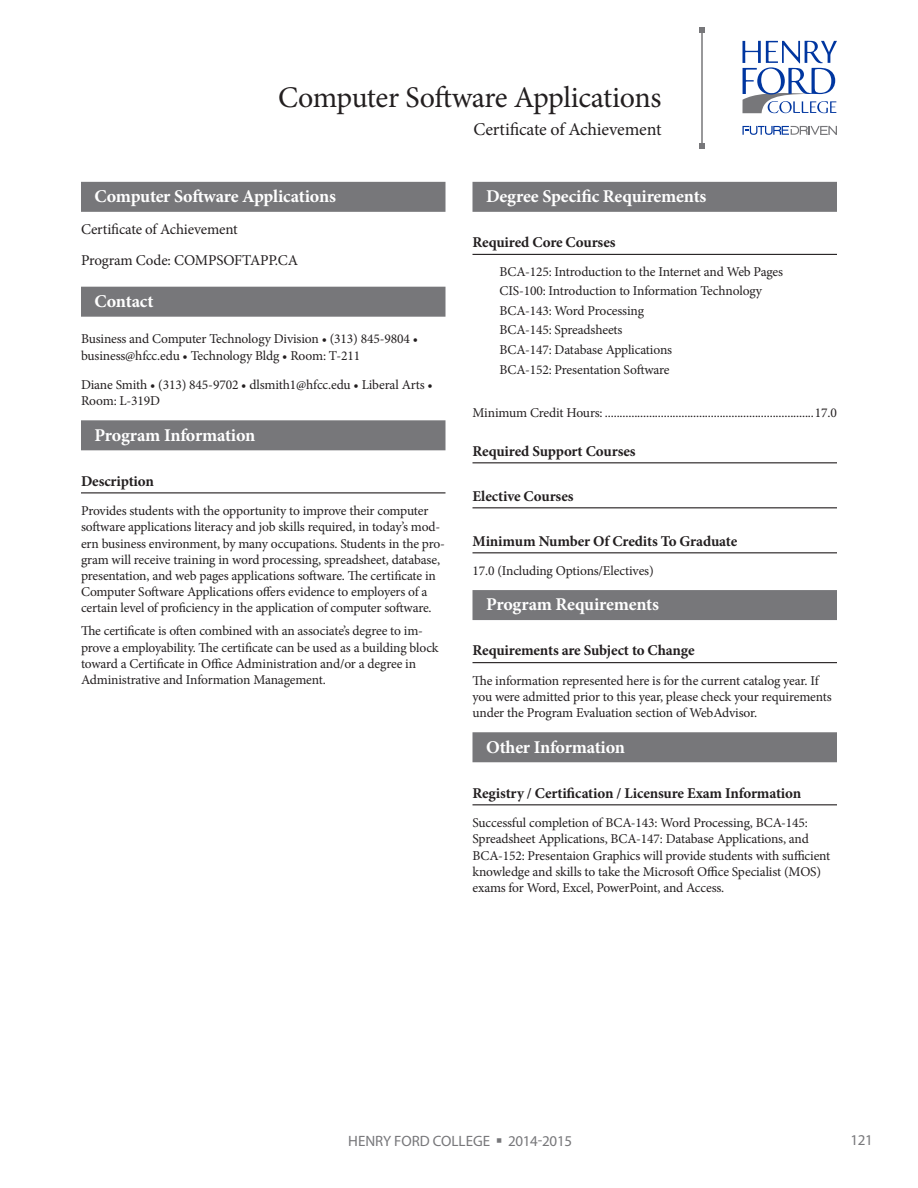
<style>
.page{position:relative;width:918px;height:1188px;background:#fff}
.page>*{position:absolute;margin:0;border:0;box-sizing:border-box;transform-origin:0 0}
.Page_Title_FR{font:30px "Minion Pro";letter-spacing:-.02em;color:#231f20}
.suhead_gray{font:700 18px "Minion Pro";letter-spacing:-.015em;color:#fff}
.Page_Title_FR_Degree{font:18px "Minion Pro";letter-spacing:-.01em;color:#231f20}
.suhead_bold_underlin{font:700 15px "Minion Pro";letter-spacing:-.01em;color:#231f20}
.text_degree-type{font:15px "Minion Pro";letter-spacing:-.01em;color:#231f20}
.t1{font:15px "Myriad Pro";color:#77777a}
.text_contact_person{font:13.5px/16.2px "Minion Pro";letter-spacing:-.01em;color:#231f20}
.text_list-item{font:13.5px "Minion Pro";letter-spacing:-.01em;color:#231f20}
</style>
<div class="page">
<svg style="left:742px;top:41px;width:95px;height:72px"></svg>
<svg style="left:742px;top:126px;width:95px;height:9px"></svg>
<hr style="left:701px;top:30px;width:2px;height:116px;background:#77777a">
<svg style="left:699px;top:27px;width:6px;height:6px"></svg>
<svg style="left:699px;top:143px;width:6px;height:6px"></svg>
<div style="left:81px;top:182px;width:365px;height:30px;background:#77777a"></div>
<div style="left:81px;top:287px;width:365px;height:30px;background:#77777a"></div>
<div style="left:81px;top:420px;width:365px;height:30px;background:#77777a"></div>
<hr style="left:81px;top:492px;width:365px;height:1px;background:#231f20">
<div style="left:472px;top:182px;width:365px;height:30px;background:#77777a"></div>
<hr style="left:472px;top:254px;width:365px;height:1px;background:#231f20">
<hr style="left:472px;top:462px;width:365px;height:1px;background:#231f20">
<hr style="left:472px;top:507px;width:365px;height:1px;background:#231f20">
<hr style="left:472px;top:552px;width:365px;height:1px;background:#231f20">
<div style="left:472px;top:590px;width:365px;height:30px;background:#77777a"></div>
<hr style="left:472px;top:662px;width:365px;height:1px;background:#231f20">
<div style="left:472px;top:732px;width:365px;height:30px;background:#77777a"></div>
<hr style="left:472px;top:804px;width:365px;height:1px;background:#231f20">
<p class="Page_Title_FR" style="left:278px;top:77px;width:385px">Computer Software Applications</p>
<p class="Page_Title_FR_Degree" style="left:473px;top:117px;width:190px">Certificate of Achievement</p>
<p class="suhead_gray" style="left:94px;top:184px;width:243px">Computer Software Applications</p>
<p class="text_degree-type" style="left:81px;top:219px;width:158px">Certificate of Achievement</p>
<p class="text_degree-type" style="left:81px;top:250px;width:219px">Program Code: COMPSOFTAPP.CA</p>
<p class="suhead_gray" style="left:94px;top:289px;width:61px">Contact</p>
<p class="text_contact_person" style="left:81px;top:331px;width:339px">Business and Computer Technology Division • (313) 845-9804 • business@hfcc.edu • Technology Bldg • Room: T-211</p>
<p class="text_contact_person" style="left:81px;top:377px;width:353px">Diane Smith • (313) 845-9702 • dlsmith1@hfcc.edu • Liberal Arts •<br>Room: L-319D</p>
<p class="suhead_gray" style="left:94px;top:422px;width:162px">Program Information</p>
<p class="suhead_bold_underlin" style="left:81px;top:470px;width:74px">Description</p>
<p class="text_contact_person" style="left:81px;top:503px;width:365px">Provides students with the opportunity to improve their computer software applications literacy and job skills required, in today’s mod&shy;ern business environment, by many occupations. Students in the pro&shy;gram will receive training in word processing, spreadsheet, database, presentation, and web pages applications software. The certificate in Computer Software Applications offers evidence to employers of a certain level of proficiency in the application of computer software.</p>
<p class="text_contact_person" style="left:81px;top:623px;width:359px">The certificate is often combined with an associate’s degree to im&shy;prove a employability. The certificate can be used as a building block toward a Certificate in Office Administration and/or a degree in Administrative and Information Management.</p>
<p class="suhead_gray" style="left:486px;top:184px;width:222px">Degree Specific Requirements</p>
<p class="suhead_bold_underlin" style="left:472px;top:232px;width:144px">Required Core Courses</p>
<p class="text_list-item" style="left:500px;top:262px;width:285px">BCA-125: Introduction to the Internet and Web Pages</p>
<p class="text_list-item" style="left:500px;top:282px;width:264px">CIS-100: Introduction to Information Technology</p>
<p class="text_list-item" style="left:500px;top:301px;width:146px">BCA-143: Word Processing</p>
<p class="text_list-item" style="left:500px;top:321px;width:125px">BCA-145: Spreadsheets</p>
<p class="text_list-item" style="left:500px;top:341px;width:174px">BCA-147: Database Applications</p>
<p class="text_list-item" style="left:500px;top:360px;width:172px">BCA-152: Presentation Software</p>
<p class="text_contact_person" style="left:472px;top:405px;width:366px">Minimum Credit Hours: .......................................................................17.0</p>
<p class="suhead_bold_underlin" style="left:472px;top:440px;width:165px">Required Support Courses</p>
<p class="suhead_bold_underlin" style="left:472px;top:485px;width:103px">Elective Courses</p>
<p class="suhead_bold_underlin" style="left:472px;top:530px;width:266px">Minimum Number Of Credits To Graduate</p>
<p class="text_contact_person" style="left:472px;top:563px;width:183px">17.0 (Including Options/Electives)</p>
<p class="suhead_gray" style="left:486px;top:592px;width:175px">Program Requirements</p>
<p class="suhead_bold_underlin" style="left:472px;top:640px;width:224px">Requirements are Subject to Change</p>
<p class="text_contact_person" style="left:472px;top:673px;width:361px">The information represented here is for the current catalog year. If you were admitted prior to this year, please check your requirements under the Program Evaluation section of WebAdvisor.</p>
<p class="suhead_gray" style="left:486px;top:734px;width:141px">Other Information</p>
<p class="suhead_bold_underlin" style="left:472px;top:782px;width:330px">Registry / Certification / Licensure Exam Information</p>
<p class="text_contact_person" style="left:472px;top:815px;width:359px">Successful completion of BCA-143: Word Processing, BCA-145:<br>Spreadsheet Applications, BCA-147: Database Applications, and BCA-152: Presentaion Graphics will provide students with sufficient knowledge and skills to take the Microsoft Office Specialist (MOS) exams for Word, Excel, PowerPoint, and Access.</p>
<p class="t1" style="left:348px;top:1131px;width:225px">HENRY FORD COLLEGE ▪ 2014-2015</p>
<p class="t1" style="left:850px;top:1131px;width:24px">121</p>
</div>
